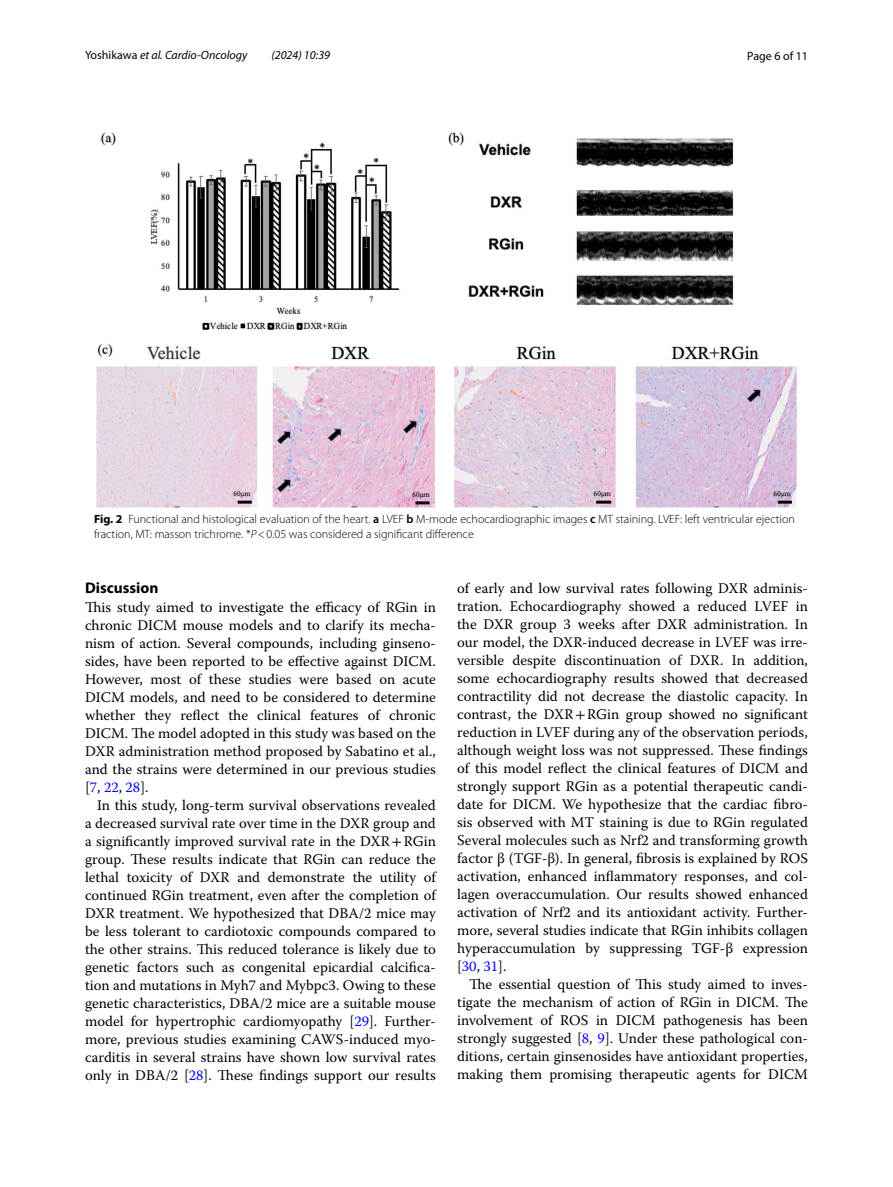
<style>
.page{position:relative;width:893px;height:1187px;background:#fff}
.page>*{position:absolute;margin:0;border:0;box-sizing:border-box;transform-origin:0 0}
.t1{font:700 15.45px "Myriad Pro";color:#000}
.t2{font:14.7px/18px "Warnock Pro";color:#000;text-align:justify}
.t3{font:300 12px/15px "Myriad Pro";color:#000}
.t4{font:italic 12px "Myriad Pro";color:#000}
.t5{font:12px "Myriad Pro";color:#000}
.s1{font-style:normal}
.s2{font-weight:700}
.s3{font-weight:600}
.s4{font-style:italic}
.s5{color:#00f}
.s6{font-family:"STIX"}
</style>
<div class="page">
<img style="left:96px;top:133px;width:701px;height:374px">
<p class="t4" style="left:85px;top:48px;width:164px"><span class="s1">Yoshikawa</span> et al. Cardio-Oncology</p>
<p class="t4" style="left:271px;top:48px;width:60px">(2024) 10:39</p>
<p class="t5" style="left:747px;top:48px;width:62px">Page 6 of 11</p>
<p class="t3" style="left:94px;top:511px;width:702px"><span class="s2">Fig. 2</span> Functional and histological evaluation of the heart. <span class="s3">a</span> LVEF <span class="s3">b</span> M-mode echocardiographic images <span class="s3">c</span> MT staining. LVEF: left ventricular ejection fraction, MT: masson trichrome. *<span class="s4">P</span>&lt;0.05 was considered a significant difference</p>
<p class="t1" style="left:85px;top:578px;width:75px">Discussion</p>
<p class="t2" style="left:85px;top:597px;width:352px">This study aimed to investigate the efficacy of RGin in chronic DICM mouse models and to clarify its mecha&shy;nism of action. Several compounds, including ginseno&shy;sides, have been reported to be effective against DICM.<br>However, most of these studies were based on acute DICM models, and need to be considered to determine whether they reflect the clinical features of chronic DICM. The model adopted in this study was based on the DXR administration method proposed by Sabatino et al., and the strains were determined in our previous studies [<span class="s5">7</span>, <span class="s5">22</span>, <span class="s5">28</span>].</p>
<p class="t2" style="left:85px;top:795px;width:352px;text-indent:12px">In this study, long-term survival observations revealed a decreased survival rate over time in the DXR group and a significantly improved survival rate in the DXR<span class="s6">+</span>RGin group. These results indicate that RGin can reduce the lethal toxicity of DXR and demonstrate the utility of continued RGin treatment, even after the completion of DXR treatment. We hypothesized that DBA/2 mice may be less tolerant to cardiotoxic compounds compared to the other strains. This reduced tolerance is likely due to genetic factors such as congenital epicardial calcifica&shy;tion and mutations in Myh7 and Mybpc3. Owing to these genetic characteristics, DBA/2 mice are a suitable mouse model for hypertrophic cardiomyopathy [<span class="s5">29</span>]. Further&shy;more, previous studies examining CAWS-induced myo&shy;carditis in several strains have shown low survival rates only in DBA/2 [<span class="s5">28</span>]. These findings support our results</p>
<p class="t2" style="left:457px;top:578px;width:352px">of early and low survival rates following DXR adminis&shy;tration. Echocardiography showed a reduced LVEF in the DXR group 3 weeks after DXR administration. In our model, the DXR-induced decrease in LVEF was irre&shy;versible despite discontinuation of DXR. In addition, some echocardiography results showed that decreased contractility did not decrease the diastolic capacity. In contrast, the DXR<span class="s6">+</span>RGin group showed no significant reduction in LVEF during any of the observation periods, although weight loss was not suppressed. These findings of this model reflect the clinical features of DICM and strongly support RGin as a potential therapeutic candi&shy;date for DICM. We hypothesize that the cardiac fibro&shy;sis observed with MT staining is due to RGin regulated Several molecules such as Nrf2 and transforming growth factor β (TGF-β). In general, fibrosis is explained by ROS activation, enhanced inflammatory responses, and col&shy;lagen overaccumulation. Our results showed enhanced activation of Nrf2 and its antioxidant activity. Further&shy;more, several studies indicate that RGin inhibits collagen hyperaccumulation by suppressing TGF-β expression [<span class="s5">30</span>, <span class="s5">31</span>].</p>
<p class="t2" style="left:457px;top:974px;width:352px;text-indent:12px">The essential question of This study aimed to inves&shy;tigate the mechanism of action of RGin in DICM. The involvement of ROS in DICM pathogenesis has been strongly suggested [<span class="s5">8</span>, <span class="s5">9</span>]. Under these pathological con&shy;ditions, certain ginsenosides have antioxidant properties, making them promising therapeutic agents for DICM</p>
</div>
